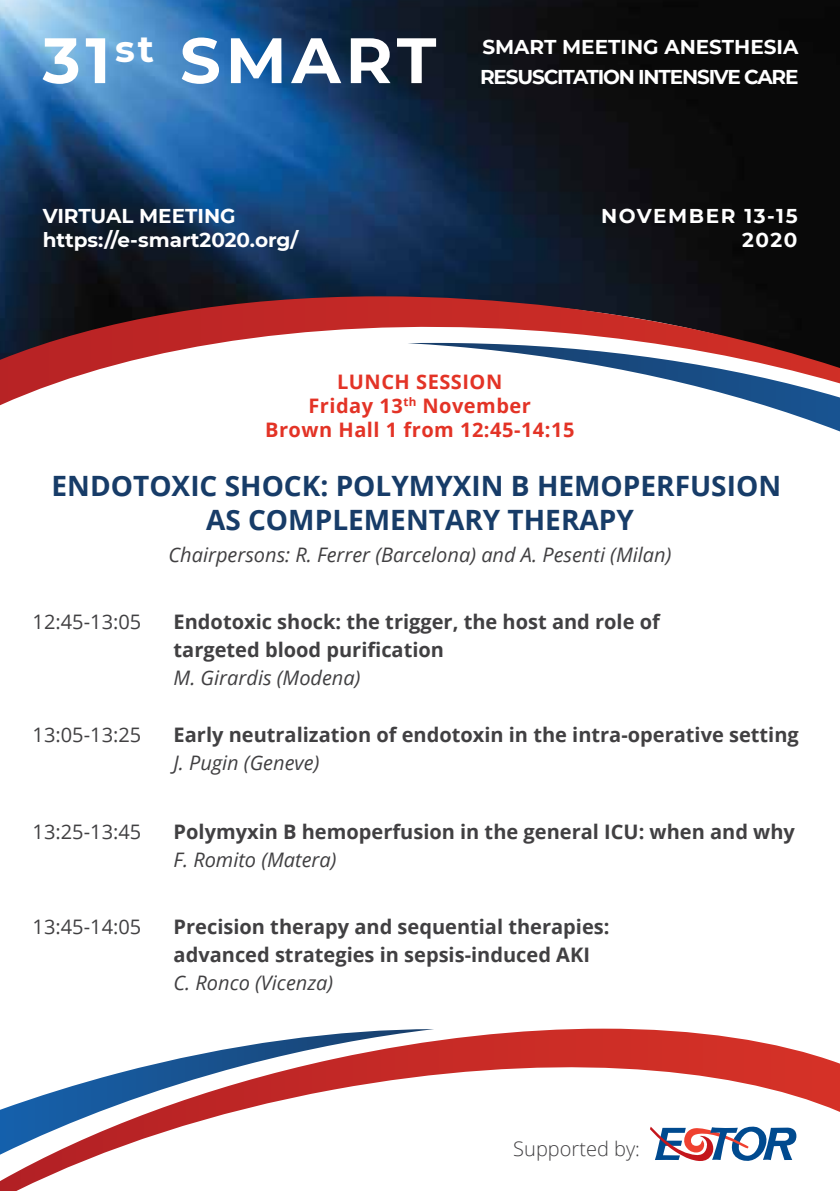
<style>
.page{position:relative;width:840px;height:1191px;background:#fff}
.page>*{position:absolute;margin:0;border:0;box-sizing:border-box;transform-origin:0 0}
.t1{font:700 64px "Montserrat";letter-spacing:.075em;color:#fff}
.t2{font:700 28px/34px "Open Sans";color:#173c68;text-align:center}
.t3{font:700 20px/28px "Open Sans";color:#414042}
.t4{font:italic 20px "Open Sans";color:#414042}
.t5{font:700 20px/24px "Open Sans";letter-spacing:.025em;color:#e33326;text-align:center}
.t6{font:700 20px/30px "Montserrat";letter-spacing:-.06em;color:#fff}
.t7{font:20px "Open Sans";color:#414042}
.t8{font:700 20px/24px "Montserrat";color:#fff}
.t9{font:700 20px/24px "Montserrat";letter-spacing:.08em;color:#fff;text-align:right}
.t10{font:300 20px "Open Sans";color:#414042}
</style>
<div class="page">
<img style="left:0;top:0;width:839px;height:296px">
<svg style="left:0;top:296px;width:839px;height:109px"></svg>
<svg style="left:407px;top:343px;width:432px;height:88px"></svg>
<svg style="left:0;top:1028px;width:839px;height:163px"></svg>
<svg style="left:649px;top:1126px;width:147px;height:35px"></svg>
<h1 class="t1" style="left:43px;top:14px;width:395px">31<sup>st</sup> SMART</h1>
<p class="t6" style="left:480px;top:30px;width:320px">SMART MEETING ANESTHESIA<br>RESUSCITATION INTENSIVE CARE</p>
<p class="t8" style="left:43px;top:203px;width:257px">VIRTUAL MEETING https://e-smart2020.org/</p>
<p class="t9" style="left:600px;top:203px;width:198px">NOVEMBER 13-15<br>2020</p>
<p class="t5" style="left:265px;top:369px;width:310px">LUNCH SESSION<br>Friday 13<sup>th</sup> November<br>Brown Hall 1 from 12:45-14:15</p>
<h2 class="t2" style="left:52px;top:468px;width:730px">ENDOTOXIC SHOCK: POLYMYXIN B HEMOPERFUSION<br>AS COMPLEMENTARY THERAPY</h2>
<p class="t4" style="left:168px;top:541px;width:504px">Chairpersons: R. Ferrer (Barcelona) and A. Pesenti (Milan)</p>
<p class="t7" style="left:33px;top:608px;width:110px">12:45-13:05</p>
<p class="t3" style="left:173px;top:607px;width:487px">Endotoxic shock: the trigger, the host and role of targeted blood purification</p>
<p class="t4" style="left:173px;top:664px;width:188px">M. Girardis (Modena)</p>
<p class="t7" style="left:33px;top:721px;width:110px">13:05-13:25</p>
<p class="t3" style="left:173px;top:720px;width:626px">Early neutralization of endotoxin in the intra-operative setting</p>
<p class="t4" style="left:173px;top:749px;width:147px">J. Pugin (Geneve)</p>
<p class="t7" style="left:33px;top:818px;width:110px">13:25-13:45</p>
<p class="t3" style="left:173px;top:817px;width:622px">Polymyxin B hemoperfusion in the general ICU: when and why</p>
<p class="t4" style="left:173px;top:846px;width:164px">F. Romito (Matera)</p>
<p class="t7" style="left:33px;top:913px;width:110px">13:45-14:05</p>
<p class="t3" style="left:173px;top:912px;width:437px">Precision therapy and sequential therapies: advanced strategies in sepsis-induced AKI</p>
<p class="t4" style="left:173px;top:969px;width:161px">C. Ronco (Vicenza)</p>
<p class="t10" style="left:513px;top:1134px;width:128px">Supported by:</p>
</div>
